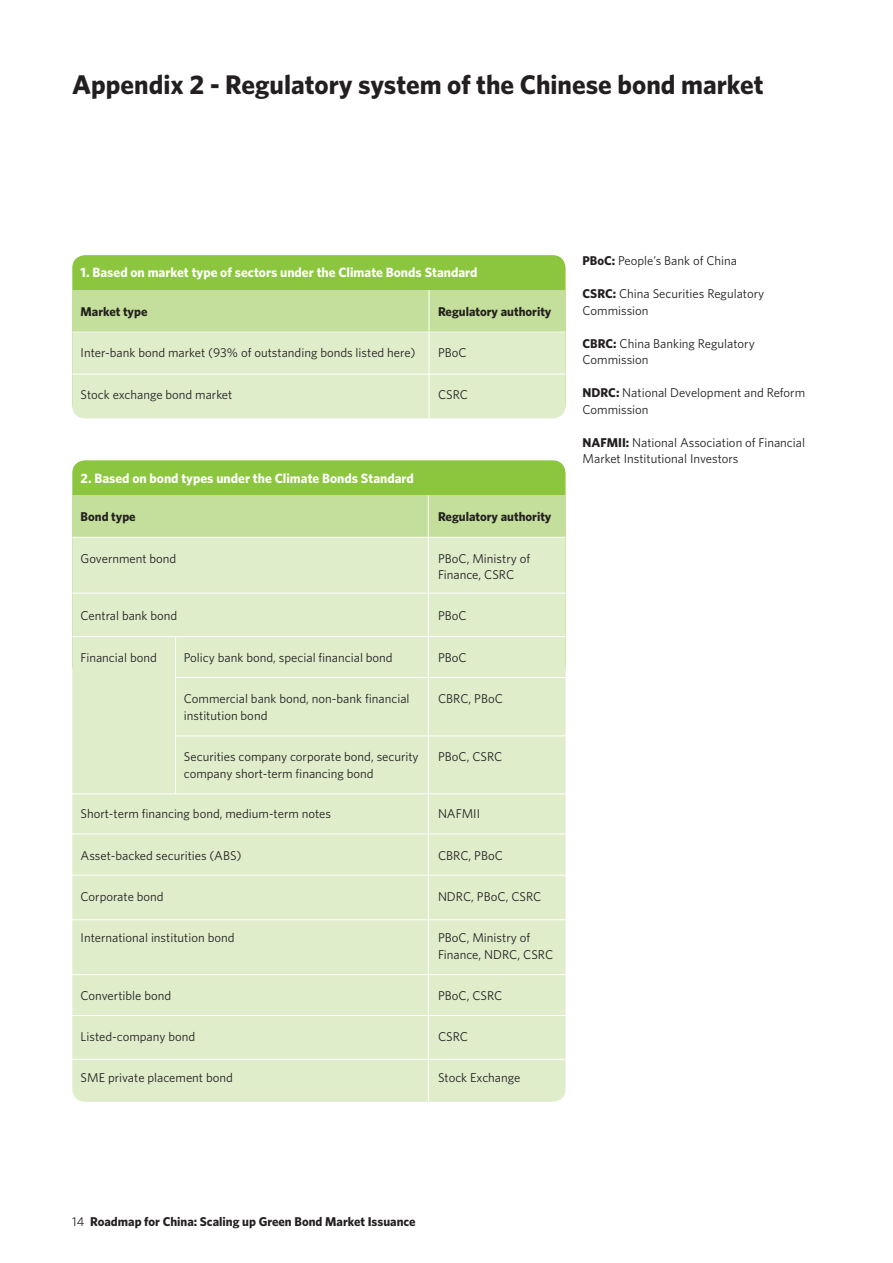
<style>
.page{position:relative;width:893px;height:1263px;background:#fff}
.page>*{position:absolute;margin:0;border:0;box-sizing:border-box;transform-origin:0 0}
.t1{font:700 27px "Whitney";color:#231f20}
.t2{font:700 13.5px "Whitney";color:#fff}
.t3{font:12.75px/16.5px "Whitney";color:#231f20}
.t4{font:700 12.75px "Whitney";color:#231f20}
.s1{font-weight:700}
.s2{font-weight:400}
</style>
<div class="page">
<div style="left:72px;top:255px;width:494px;height:162px;background:#8bc63e;border-radius:13px"></div>
<div style="left:72px;top:460px;width:494px;height:218px;background:#8bc63e;border-radius:13px"></div>
<div style="left:72px;top:291px;width:494px;height:127px;background:#dfedcb;border-radius:13px"></div>
<div style="left:72px;top:496px;width:494px;height:606px;background:#dfedcb;border-radius:13px"></div>
<div style="left:72px;top:290px;width:494px;height:42px;background:#c4df9b"></div>
<div style="left:72px;top:495px;width:494px;height:42px;background:#c4df9b"></div>
<hr style="left:72px;top:332px;width:494px;height:1px;background:#fff">
<hr style="left:72px;top:537px;width:494px;height:1px;background:#fff">
<hr style="left:72px;top:374px;width:494px;height:1px;background:#fff">
<hr style="left:72px;top:593px;width:494px;height:1px;background:#fff">
<hr style="left:72px;top:636px;width:494px;height:1px;background:#fff">
<hr style="left:72px;top:833px;width:494px;height:1px;background:#fff">
<hr style="left:72px;top:875px;width:494px;height:1px;background:#fff">
<hr style="left:72px;top:919px;width:494px;height:1px;background:#fff">
<hr style="left:72px;top:974px;width:494px;height:1px;background:#fff">
<hr style="left:72px;top:1015px;width:494px;height:1px;background:#fff">
<hr style="left:72px;top:1059px;width:494px;height:1px;background:#fff">
<hr style="left:175px;top:677px;width:391px;height:1px;background:#fff">
<hr style="left:175px;top:735px;width:391px;height:1px;background:#fff">
<hr style="left:429px;top:290px;width:1px;height:42px;background:#fff">
<hr style="left:428px;top:495px;width:1px;height:42px;background:#fff">
<hr style="left:429px;top:332px;width:1px;height:86px;background:#fff">
<hr style="left:428px;top:537px;width:1px;height:565px;background:#fff">
<hr style="left:175px;top:636px;width:1px;height:157px;background:#fff">
<hr style="left:72px;top:793px;width:494px;height:1px;background:#fff">
<h1 class="t1" style="left:72px;top:66px;width:693px">Appendix 2 - Regulatory system of the Chinese bond market</h1>
<p class="t2" style="left:81px;top:264px;width:399px">1. Based on market type of sectors under the Climate Bonds Standard</p>
<p class="t4" style="left:81px;top:303px;width:68px">Market type</p>
<p class="t3" style="left:81px;top:344px;width:337px">Inter-bank bond market (93% of outstanding bonds listed here)</p>
<p class="t3" style="left:81px;top:386px;width:153px">Stock exchange bond market</p>
<p class="t4" style="left:438px;top:303px;width:115px">Regulatory authority</p>
<p class="t3" style="left:438px;top:344px;width:30px">PBoC</p>
<p class="t3" style="left:438px;top:386px;width:32px">CSRC</p>
<p class="t2" style="left:81px;top:469px;width:335px">2. Based on bond types under the Climate Bonds Standard</p>
<p class="t4" style="left:81px;top:508px;width:57px">Bond type</p>
<p class="t3" style="left:81px;top:550px;width:97px">Government bond</p>
<p class="t3" style="left:81px;top:607px;width:98px">Central bank bond</p>
<p class="t3" style="left:81px;top:649px;width:78px">Financial bond</p>
<p class="t3" style="left:184px;top:649px;width:210px">Policy bank bond, special financial bond</p>
<p class="t3" style="left:184px;top:690px;width:227px">Commercial bank bond, non-bank financial institution bond</p>
<p class="t3" style="left:184px;top:748px;width:236px">Securities company corporate bond, security company short-term financing bond</p>
<p class="t3" style="left:81px;top:805px;width:252px">Short-term financing bond, medium-term notes</p>
<p class="t3" style="left:81px;top:847px;width:162px">Asset-backed securities (ABS)</p>
<p class="t3" style="left:81px;top:888px;width:85px">Corporate bond</p>
<p class="t3" style="left:81px;top:929px;width:155px">International institution bond</p>
<p class="t3" style="left:81px;top:987px;width:92px">Convertible bond</p>
<p class="t3" style="left:81px;top:1028px;width:116px">Listed-company bond</p>
<p class="t3" style="left:81px;top:1069px;width:154px">SME private placement bond</p>
<p class="t4" style="left:438px;top:508px;width:115px">Regulatory authority</p>
<p class="t3" style="left:438px;top:550px;width:94px">PBoC, Ministry of<br>Finance, CSRC</p>
<p class="t3" style="left:438px;top:607px;width:30px">PBoC</p>
<p class="t3" style="left:438px;top:649px;width:30px">PBoC</p>
<p class="t3" style="left:438px;top:690px;width:66px">CBRC, PBoC</p>
<p class="t3" style="left:438px;top:748px;width:66px">PBoC, CSRC</p>
<p class="t3" style="left:438px;top:805px;width:10px">NAFM</p>
<p class="t3" style="left:473px;top:805px;width:8px">II</p>
<p class="t3" style="left:438px;top:847px;width:66px">CBRC, PBoC</p>
<p class="t3" style="left:438px;top:888px;width:105px">N DRC, PBoC, CSRC</p>
<p class="t3" style="left:438px;top:929px;width:117px">PBoC, Ministry of<br>Finance, N DRC, CSRC</p>
<p class="t3" style="left:438px;top:987px;width:66px">PBoC, CSRC</p>
<p class="t3" style="left:438px;top:1028px;width:32px">CSRC</p>
<p class="t3" style="left:438px;top:1069px;width:84px">Stock Exchange</p>
<p class="t3" style="left:583px;top:252px;width:156px"><span class="s1">PBoC:</span> People’s Bank of China</p>
<p class="t3" style="left:583px;top:285px;width:183px"><span class="s1">CSRC:</span> China Securities Regulatory<br>Commission</p>
<p class="t3" style="left:583px;top:335px;width:174px"><span class="s1">CBRC:</span> China Banking Regulatory<br>Commission</p>
<p class="t3" style="left:583px;top:384px;width:224px"><span class="s1">NDRC:</span> National Development and Reform<br>Commission</p>
<p class="t4" style="left:583px;top:434px;width:8px">NAFMII</p>
<p class="t3" style="left:583px;top:434px;width:224px;text-indent:43px"><span class="s1">:</span> National Association of Financial<br>Market Institutional Investors</p>
<p class="t4" style="left:72px;top:1213px;width:345px"><span class="s2">14</span> Roadmap for China: Scaling up Green Bond Market Issuance</p>
</div>
